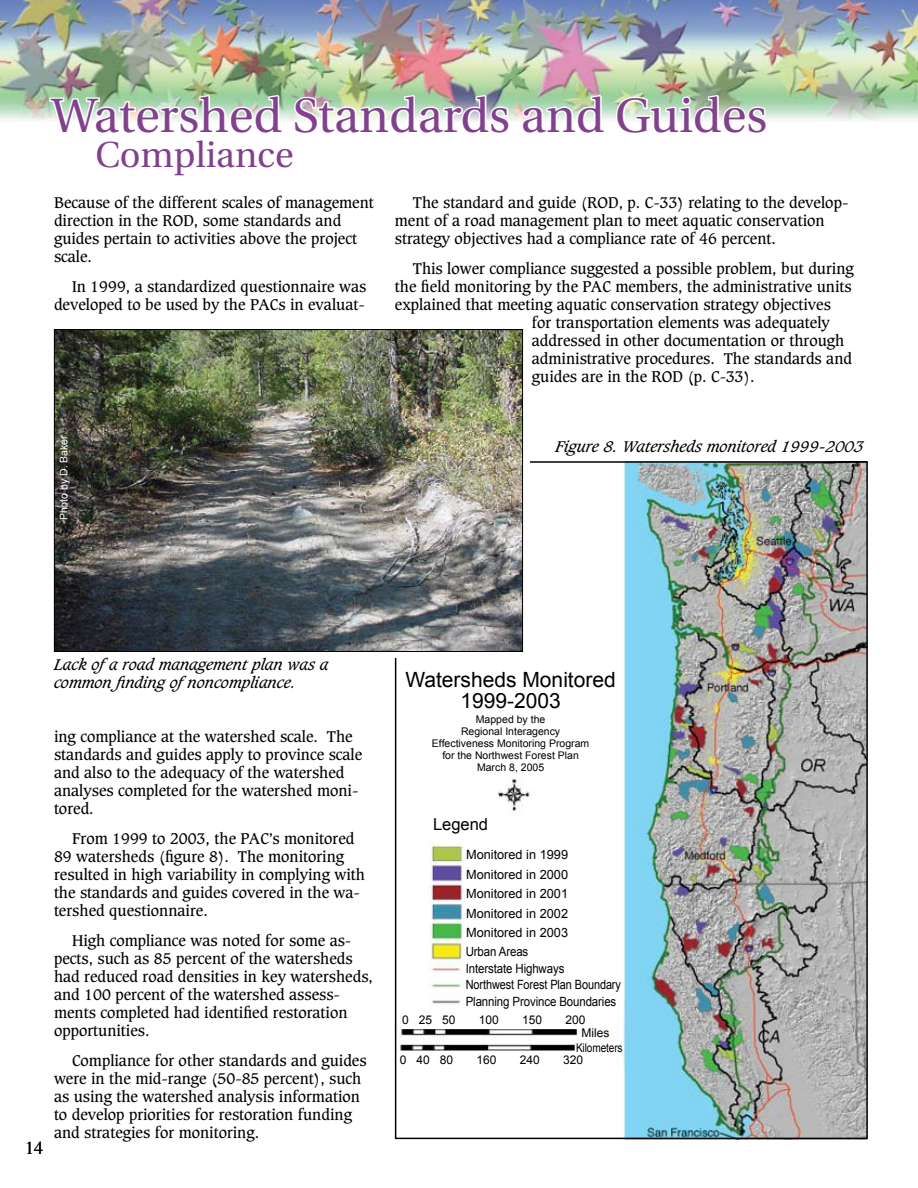
<style>
.page{position:relative;width:918px;height:1188px;background:#fff}
.page>*{position:absolute;margin:0;border:0;box-sizing:border-box;transform-origin:0 0}
.t1{font:48px "Utopia";color:#82418e}
.t2{font:36px "Utopia";color:#82418e}
.t3{font:21px/21px "Arial";color:#000;text-align:center}
.t4{font:18px "Times";color:#000}
.t5{font:16.5px "Arial";color:#000}
.t6{font:15px/18px "Caxton";color:#000}
.t7{font:italic 15px/18px "Caxton";color:#000}
.t8{font:12.75px/16.5px "Arial";letter-spacing:-.01em;color:#000;scale:.9 1}
.t9{font:12.75px/19.5px "Arial";letter-spacing:-.01em;color:#000;text-align:justify}
.t10{font:12px "Arial";color:#000}
.t11{font:12px "Arial";color:#000;scale:.84 1}
.t12{font:10.5px/12px "Arial";color:#000;text-align:center}
.t13{font:10.5px "Arial";color:#fff}
</style>
<div class="page">
<img style="left:0;top:0;width:918px;height:122px">
<img style="left:400px;top:464px;width:465px;height:672px">
<div style="left:390px;top:451px;width:140px;height:207px;background:#fff"></div>
<img style="left:56px;top:331px;width:465px;height:319px">
<div style="left:54px;top:329px;width:469px;height:323px;border:1px solid #000"></div>
<div style="left:398px;top:1017px;width:197px;height:11px;background:#fff"></div>
<div style="left:398px;top:1052px;width:197px;height:11px;background:#fff"></div>
<svg style="left:48px;top:93px;width:236px;height:29px"></svg>
<img style="left:292px;top:93px;width:219px;height:29px">
<svg style="left:520px;top:93px;width:87px;height:29px"></svg>
<svg style="left:615px;top:93px;width:154px;height:29px"></svg>
<h1 class="t1" style="left:51px;top:89px;width:717px">Watershed Standards and Guides</h1>
<h2 class="t2" style="left:96px;top:135px;width:200px">Compliance</h2>
<p class="t6" style="left:54px;top:194px;width:321px">Because of the different scales of management direction in the ROD, some standards and guides pertain to activities above the project scale.</p>
<p class="t6" style="left:54px;top:278px;width:314px;text-align:right">In 1999, a standardized questionnaire was developed to be used by the PACs in evaluat-</p>
<p class="t13" style="left:58px;top:520px;width:87px;rotate:-90deg">Photo by D. Baker</p>
<p class="t6" style="left:395px;top:194px;width:455px;text-indent:18px">The standard and guide (ROD, p. C-33) relating to the develop&shy;ment of a road management plan to meet aquatic conservation strategy objectives had a compliance rate of 46 percent.</p>
<p class="t6" style="left:413px;top:260px;width:443px">This lower compliance suggested a possible problem, but during</p>
<p class="t6" style="left:395px;top:278px;width:458px">the field monitoring by the PAC members, the administrative units</p>
<p class="t6" style="left:395px;top:296px;width:438px">explained that meeting aquatic conservation strategy objectives</p>
<p class="t6" style="left:532px;top:314px;width:300px">for transportation elements was adequately</p>
<p class="t6" style="left:532px;top:332px;width:314px">addressed in other documentation or through</p>
<p class="t6" style="left:532px;top:350px;width:322px">administrative procedures. The standards and</p>
<p class="t6" style="left:532px;top:368px;width:224px">guides are in the ROD (p. C-33).</p>
<p class="t7" style="left:555px;top:438px;width:310px">Figure 8. Watersheds monitored 1999-2003</p>
<p class="t7" style="left:54px;top:656px;width:276px">Lack ofa road management plan was a common finding ofnoncompliance.</p>
<p class="t4" style="left:25px;top:1137px;width:9px">14</p>
<p class="t6" style="left:54px;top:728px;width:310px">ing compliance at the watershed scale. The standards and guides apply to province scale and also to the adequacy of the watershed analyses completed for the watershed moni&shy;tored.</p>
<p class="t6" style="left:54px;top:830px;width:313px;text-indent:18px">From 1999 to 2003, the PAC’s monitored 89 watersheds (figure 8). The monitoring resulted in high variability in complying with the standards and guides covered in the wa&shy;tershed questionnaire.</p>
<p class="t6" style="left:54px;top:932px;width:321px;text-indent:18px">High compliance was noted for some as&shy;pects, such as 85 percent of the watersheds had reduced road densities in key watersheds, and 100 percent of the watershed assess&shy;ments completed had identified restoration opportunities.</p>
<p class="t6" style="left:54px;top:1052px;width:314px;text-indent:18px">Compliance for other standards and guides were in the mid-range (50-85 percent), such as using the watershed analysis information to develop priorities for restoration funding and strategies for monitoring.</p>
<h3 class="t3" style="left:405px;top:669px;width:212px">Watersheds Monitored<br>1999-2003</h3>
<p class="t12" style="left:432px;top:714px;width:159px">Mapped by the<br>Regional Interagency<br>Effectiveness Monitoring Program for the Northwest Forest Plan<br>March 8, 2005</p>
<p class="t5" style="left:433px;top:814px;width:57px">Legend</p>
<p class="t9" style="left:466px;top:845px;width:104px">Monitored in 1999<br>Monitored in 2000<br>Monitored in 2001<br>Monitored in 2002<br>Monitored in 2003</p>
<p class="t8" style="left:466px;top:943px;width:174px">Urban Areas<br>Interstate Highways<br>Northwest Forest Plan Boundary<br>Planning Province Boundaries</p>
<p class="t10" style="left:402px;top:1015px;width:55px">0 25 50</p>
<p class="t10" style="left:479px;top:1015px;width:22px">100</p>
<p class="t10" style="left:522px;top:1015px;width:22px">150</p>
<p class="t10" style="left:566px;top:1015px;width:22px">200</p>
<p class="t10" style="left:400px;top:1053px;width:55px">0 40 80</p>
<p class="t10" style="left:477px;top:1053px;width:22px">160</p>
<p class="t10" style="left:520px;top:1053px;width:22px">240</p>
<p class="t10" style="left:563px;top:1053px;width:22px">320</p>
<p class="t10" style="left:581px;top:1026px;width:29px">Miles</p>
<p class="t11" style="left:576px;top:1041px;width:57px">Kilometers</p>
<p class="t10" style="left:401px;top:1050px;width:55px">0 40 80</p>
<p class="t10" style="left:478px;top:1050px;width:22px">160</p>
<p class="t10" style="left:521px;top:1050px;width:22px">240</p>
<p class="t10" style="left:565px;top:1050px;width:22px">320</p>
</div>
